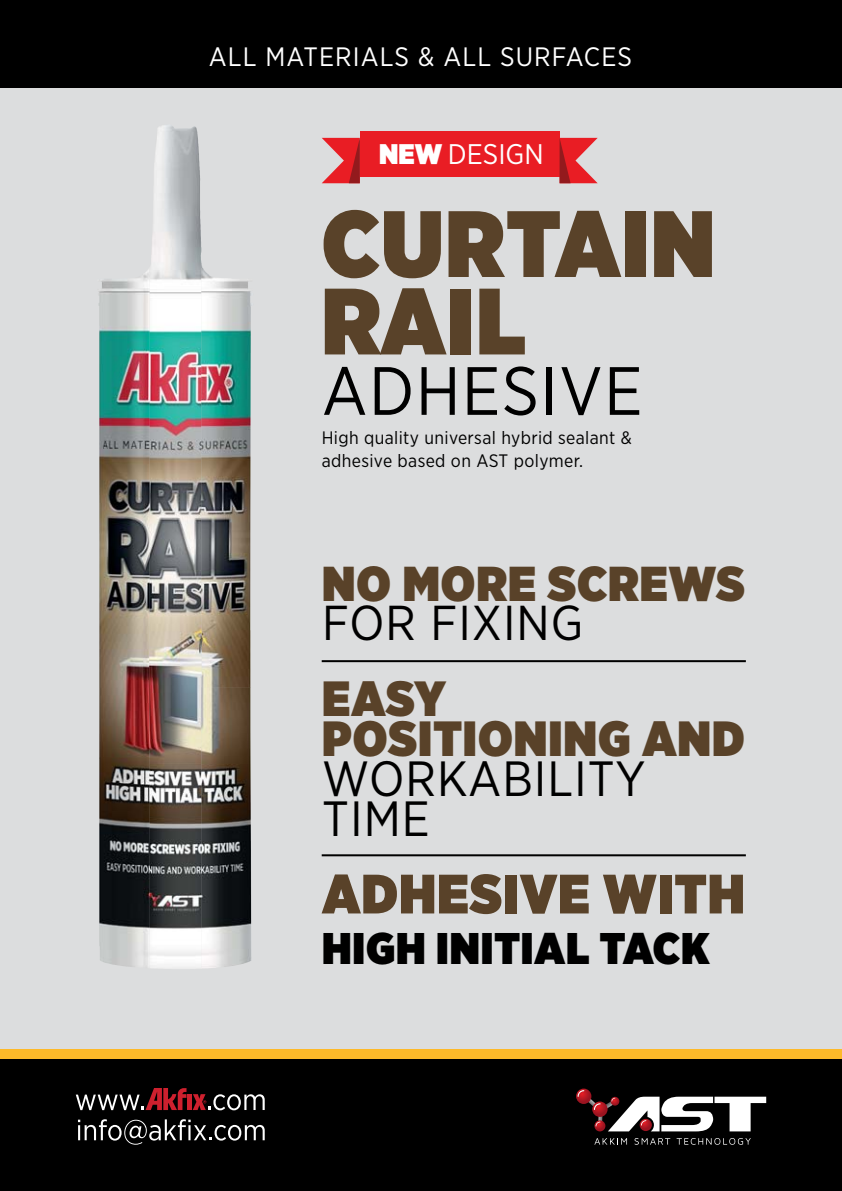
<style>
.page{position:relative;width:842px;height:1191px;background:#fff}
.page>*{position:absolute;margin:0;border:0;box-sizing:border-box;transform-origin:0 0}
.t1{font:900 94px/77.4px "Gotham Narrow";letter-spacing:.02em;color:#594229}
.t2{font:68px "Gotham Narrow";letter-spacing:.02em;color:#000}
.t3{font:900 55.4px "Gotham Narrow";letter-spacing:.02em;color:#594229}
.t4{font:900 49.4px/40px "Gotham Narrow";letter-spacing:.02em;color:#594229}
.t5{font:49.4px/40px "Gotham Narrow";letter-spacing:.02em;color:#000}
.t6{font:900 49px "Gotham Narrow";letter-spacing:.02em;color:#594229}
.t7{font:49px "Gotham Narrow";letter-spacing:.02em;color:#000}
.t8{font:900 44.2px "Gotham Narrow";letter-spacing:.02em;color:#000}
.t9{font:28.4px "Gotham Narrow";color:#fff}
.t10{font:26.6px "Gotham Narrow";letter-spacing:.04em;color:#fff}
.t11{font:18px/22.6px "Gotham Narrow";letter-spacing:.02em;color:#000}
.s1{font-weight:900}
</style>
<div class="page">
<div style="left:0;top:73px;width:842px;height:1035px;background:#dcddde"></div>
<div style="left:0;top:0;width:842px;height:87px;background:#000"></div>
<div style="left:0;top:1059px;width:842px;height:132px;background:#000"></div>
<div style="left:0;top:1049px;width:842px;height:10px;background:#fdb929"></div>
<div style="left:360px;top:131px;width:200px;height:46px;background:#e91d24"></div>
<svg style="left:322px;top:138px;width:38px;height:45px"></svg>
<svg style="left:560px;top:138px;width:38px;height:45px"></svg>
<img style="left:150px;top:125px;width:52px;height:844px">
<img style="left:201px;top:248px;width:50px;height:439px">
<img style="left:98px;top:269px;width:52px;height:489px">
<img style="left:201px;top:687px;width:50px;height:281px">
<img style="left:99px;top:758px;width:51px;height:210px">
<hr style="left:322px;top:660px;width:424px;height:2px;background:#000">
<hr style="left:322px;top:854px;width:424px;height:2px;background:#000">
<svg style="left:576px;top:1088px;width:15px;height:16px"></svg>
<svg style="left:594px;top:1138px;width:33px;height:6px"></svg>
<svg style="left:635px;top:1138px;width:35px;height:6px"></svg>
<svg style="left:677px;top:1138px;width:74px;height:6px"></svg>
<svg style="left:578px;top:1090px;width:188px;height:41px"></svg>
<svg style="left:76px;top:1088px;width:189px;height:22px"></svg>
<svg style="left:78px;top:1119px;width:187px;height:25px"></svg>
<h3 class="t10" style="left:209px;top:45px;width:425px">ALL MATERIALS &amp; ALL SURFACES</h3>
<h3 class="t9" style="left:379px;top:142px;width:166px"><span class="s1">NEW</span> DESIGN</h3>
<h1 class="t1" style="left:322px;top:214px;width:395px">CURTAIN<br>RAIL</h1>
<h2 class="t2" style="left:322px;top:360px;width:322px">ADHESIVE</h2>
<p class="t11" style="left:322px;top:428px;width:312px">High quality universal hybrid sealant &amp; adhesive based on AST polymer.</p>
<h3 class="t6" style="left:322px;top:566px;width:424px">NO MORE SCREWS</h3>
<h3 class="t7" style="left:322px;top:601px;width:263px">FOR FIXING</h3>
<h3 class="t4" style="left:322px;top:683px;width:424px">EASY<br>POSITIONING AND</h3>
<h3 class="t5" style="left:322px;top:762px;width:325px">WORKABILITY<br>TIME</h3>
<h3 class="t3" style="left:322px;top:874px;width:424px">ADHESIVE WITH</h3>
<h3 class="t8" style="left:322px;top:932px;width:389px">HIGH INITIAL TACK</h3>
</div>
